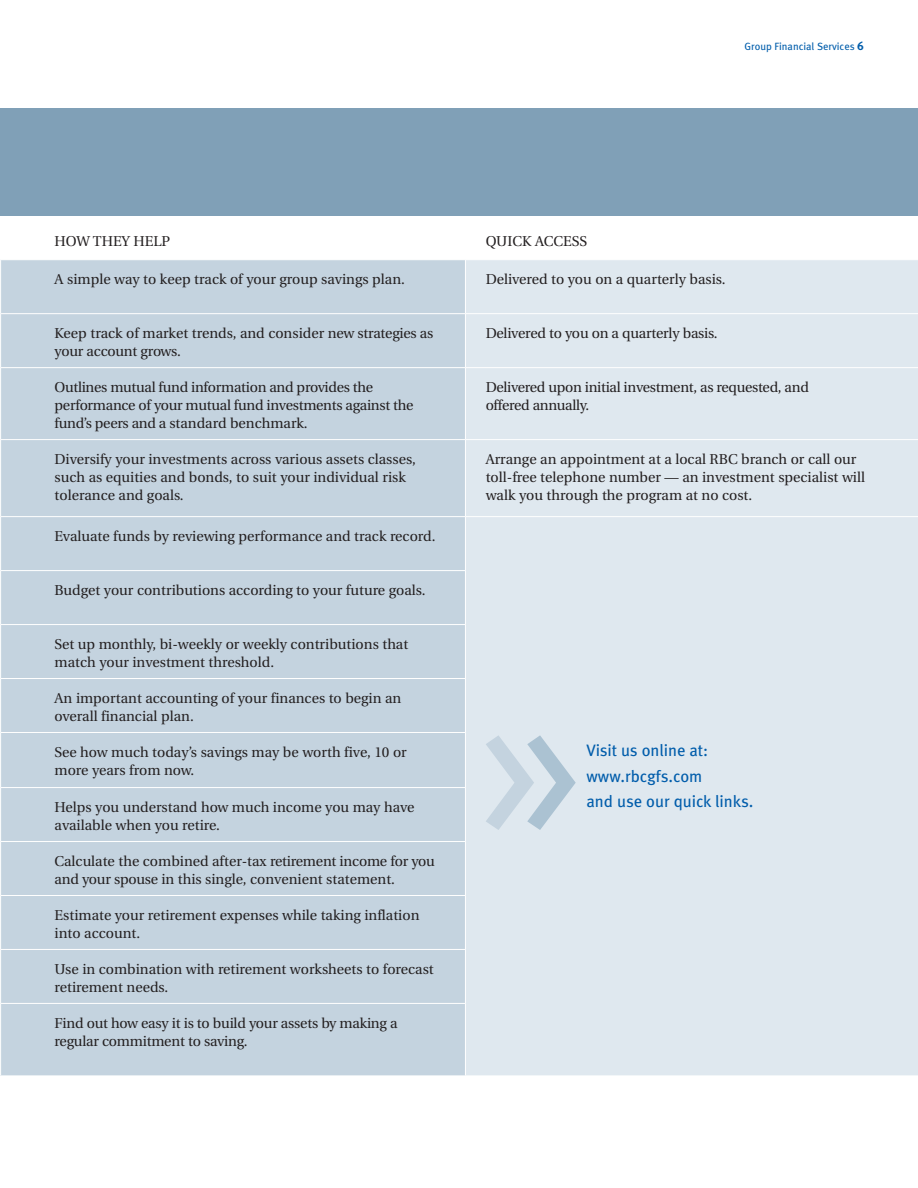
<style>
.page{position:relative;width:918px;height:1188px;background:#fff}
.page>*{position:absolute;margin:0;border:0;box-sizing:border-box;transform-origin:0 0}
.t1{font:180px "Meta Cond Book LF";color:#c4d3df}
.t2{font:16.5px/25.5px "Meta Book LF";color:#015dab}
.t3{font:14.25px/18px "Utopia";color:#231f20}
.t4{font:14.25px/18px "Utopia";letter-spacing:-.02em;color:#231f20}
.t5{font:10.5px "Meta Book LF";color:#015dab}
.s1{font-family:"Meta Bold LF";font-size:12px}
.s2{color:#abc2d2}
</style>
<div class="page">
<div style="left:0;top:108px;width:918px;height:108px;background:#80a0b7"></div>
<div style="left:1px;top:260px;width:464px;height:815px;background:#c4d3df"></div>
<div style="left:466px;top:260px;width:452px;height:815px;background:#dfe8ef"></div>
<hr style="left:1px;top:313px;width:464px;height:1px;background:#fff">
<hr style="left:465px;top:313px;width:453px;height:1px;background:#fff">
<hr style="left:1px;top:367px;width:464px;height:1px;background:#fff">
<hr style="left:465px;top:367px;width:453px;height:1px;background:#fff">
<hr style="left:1px;top:439px;width:464px;height:1px;background:#fff">
<hr style="left:465px;top:439px;width:453px;height:1px;background:#fff">
<hr style="left:1px;top:516px;width:464px;height:1px;background:#fff">
<hr style="left:465px;top:516px;width:453px;height:1px;background:#fff">
<hr style="left:1px;top:570px;width:465px;height:1px;background:#fff">
<hr style="left:1px;top:624px;width:465px;height:1px;background:#fff">
<hr style="left:1px;top:678px;width:465px;height:1px;background:#fff">
<hr style="left:1px;top:732px;width:465px;height:1px;background:#fff">
<hr style="left:1px;top:787px;width:465px;height:1px;background:#fff">
<hr style="left:1px;top:841px;width:465px;height:1px;background:#fff">
<hr style="left:1px;top:895px;width:465px;height:1px;background:#fff">
<hr style="left:1px;top:949px;width:465px;height:1px;background:#fff">
<svg style="left:0;top:313px;width:1px;height:691px"></svg>
<hr style="left:1px;top:1003px;width:465px;height:1px;background:#fff">
<p class="t5" style="left:745px;top:40px;width:121px">Group Financial Services <span class="s1">6</span></p>
<p class="t3" style="left:55px;top:232px;width:100px">HOW they help</p>
<p class="t3" style="left:486px;top:232px;width:103px">QUICK ACCESS</p>
<p class="t3" style="left:55px;top:270px;width:352px">A simple way to keep track of your group savings plan.</p>
<p class="t3" style="left:486px;top:270px;width:241px">Delivered to you on a quarterly basis.</p>
<p class="t3" style="left:55px;top:324px;width:380px">Keep track of market trends, and consider new strategies as your account grows.</p>
<p class="t3" style="left:486px;top:324px;width:233px">Delivered to you on a quarterly basis.</p>
<p class="t4" style="left:55px;top:378px;width:360px">Outlines mutual fund information and provides the performance of your mutual fund investments against the fund’s peers and a standard benchmark.</p>
<p class="t4" style="left:486px;top:378px;width:325px">Delivered upon initial investment, as requested, and offered annually.</p>
<p class="t3" style="left:55px;top:450px;width:363px">Diversify your investments across various assets classes, such as equities and bonds, to suit your individual risk tolerance and goals.</p>
<p class="t3" style="left:486px;top:450px;width:381px">Arrange an appointment at a local RBC branch or call our toll-free telephone number — an investment specialist will walk you through the program at no cost.</p>
<p class="t3" style="left:55px;top:527px;width:382px">Evaluate funds by reviewing performance and track record.</p>
<p class="t3" style="left:55px;top:581px;width:372px">Budget your contributions according to your future goals.</p>
<p class="t3" style="left:55px;top:635px;width:355px">Set up monthly, bi-weekly or weekly contributions that match your investment threshold.</p>
<p class="t3" style="left:55px;top:689px;width:348px">An important accounting of your finances to begin an overall financial plan.</p>
<p class="t3" style="left:55px;top:743px;width:354px">See how much today’s savings may be worth five, 10 or more years from now.</p>
<p class="t3" style="left:55px;top:798px;width:361px">Helps you understand how much income you may have available when you retire.</p>
<p class="t3" style="left:55px;top:852px;width:382px">Calculate the combined after-tax retirement income for you and your spouse in this single, convenient statement.</p>
<p class="t3" style="left:55px;top:906px;width:366px">Estimate your retirement expenses while taking inflation into account.</p>
<p class="t3" style="left:55px;top:960px;width:381px">Use in combination with retirement worksheets to forecast retirement needs.</p>
<p class="t3" style="left:55px;top:1014px;width:344px">Find out how easy it is to build your assets by making a regular commitment to saving.</p>
<h1 class="t1" style="left:478px;top:672px;width:103px">&gt;<span class="s2">&gt;</span></h1>
<p class="t2" style="left:586px;top:738px;width:123px">Visit us online at: www.rbcgfs.com</p>
<p class="t2" style="left:586px;top:789px;width:169px">and use our quick links.</p>
</div>
